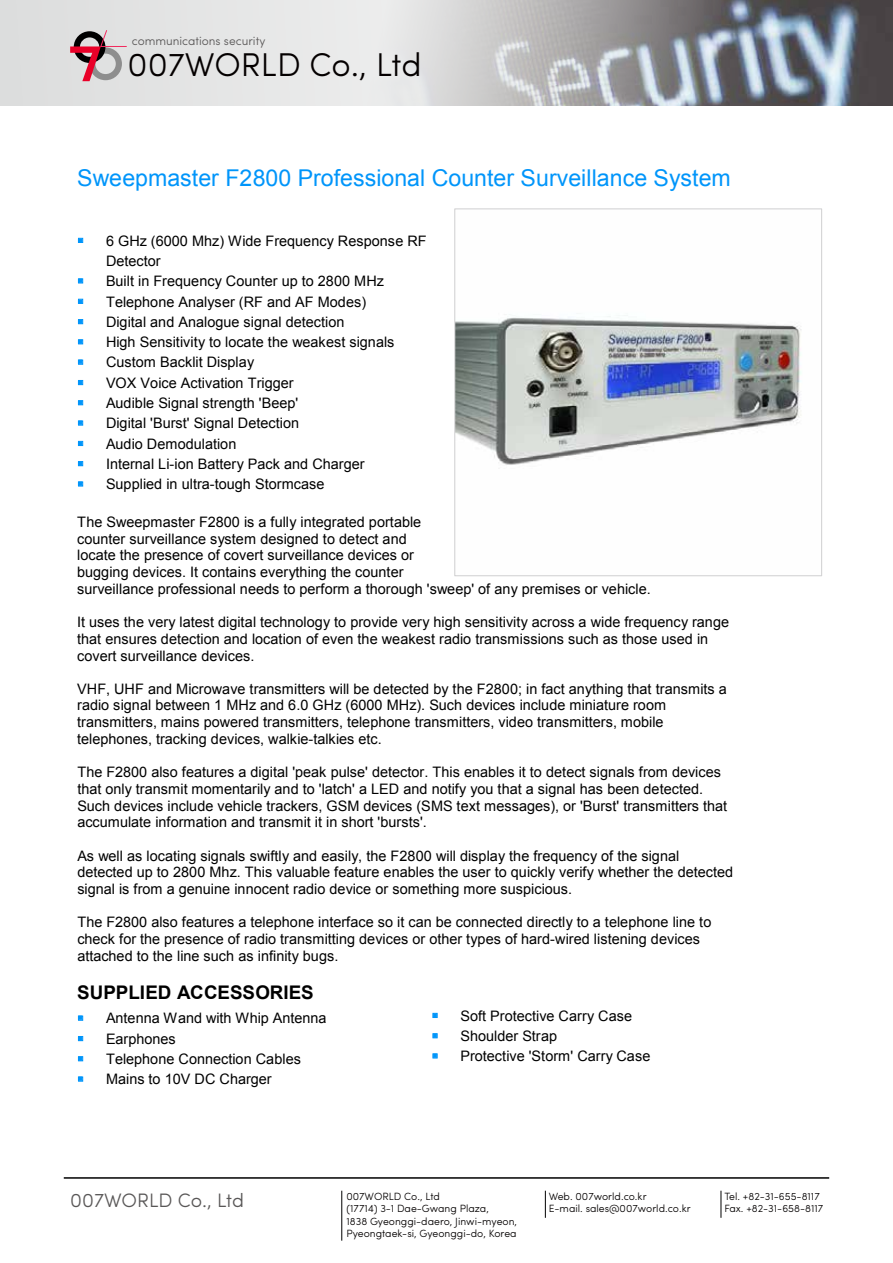
<style>
.page{position:relative;width:893px;height:1263px;background:#fff}
.page>*{position:absolute;margin:0;border:0;box-sizing:border-box;transform-origin:0 0}
.t1{font:300 33px "Sofia Pro";color:#040000}
.t2{font:23.1px "Arial";color:#0095fa}
.t3{font:300 19.5px "Sofia Pro";color:#595757}
.t4{font:700 18.75px "Arial";color:#000}
.t5{font:14.4px/16.6px "Arial";color:#000}
.t6{font:300 12px "Sofia Pro";color:#595757}
.t7{font:11.7px/13.4px "Arial";letter-spacing:-.005em;color:#000}
.t8{font:300 10.5px/12.6px "Sofia Pro";color:#040000}
.s1{color:#0095fa}
</style>
<div class="page">
<svg style="left:0;top:0;width:893px;height:106px;background:#bbbdbf"></svg>
<svg style="left:70px;top:30px;width:57px;height:51px;background:#b9989e"></svg>
<svg style="left:545px;top:1191px;width:1px;height:27px"></svg>
<svg style="left:721px;top:1191px;width:1px;height:27px"></svg>
<hr style="left:341px;top:1191px;width:1px;height:50px;background:#000">
<hr style="left:64px;top:1177px;width:765px;height:2px;background:#000">
<svg style="left:78px;top:238px;width:5px;height:5px"></svg>
<svg style="left:78px;top:279px;width:5px;height:4px"></svg>
<svg style="left:78px;top:299px;width:5px;height:5px"></svg>
<svg style="left:78px;top:319px;width:5px;height:5px"></svg>
<svg style="left:78px;top:340px;width:5px;height:4px"></svg>
<svg style="left:78px;top:360px;width:5px;height:4px"></svg>
<svg style="left:78px;top:380px;width:5px;height:5px"></svg>
<svg style="left:78px;top:400px;width:5px;height:5px"></svg>
<svg style="left:78px;top:421px;width:5px;height:4px"></svg>
<svg style="left:78px;top:441px;width:5px;height:5px"></svg>
<svg style="left:78px;top:461px;width:5px;height:5px"></svg>
<svg style="left:78px;top:482px;width:5px;height:4px"></svg>
<svg style="left:78px;top:1016px;width:5px;height:4px"></svg>
<svg style="left:78px;top:1036px;width:5px;height:5px"></svg>
<svg style="left:78px;top:1056px;width:5px;height:5px"></svg>
<svg style="left:78px;top:1077px;width:5px;height:4px"></svg>
<svg style="left:433px;top:1013px;width:4px;height:5px"></svg>
<svg style="left:433px;top:1033px;width:4px;height:5px"></svg>
<svg style="left:433px;top:1054px;width:4px;height:4px"></svg>
<img style="left:456px;top:315px;width:346px;height:150px">
<div style="left:454px;top:208px;width:368px;height:368px;border:1px solid #d3d3d4"></div>
<p class="t6" style="left:132px;top:32px;width:135px">communications security</p>
<h1 class="t1" style="left:128px;top:40px;width:296px">007WORLD Co., Ltd</h1>
<h2 class="t2" style="left:77px;top:163px;width:655px">Sweepmaster F2800 Professional Counter Surveillance System</h2>
<p class="t5" style="left:106px;top:230px;width:322px;line-height:20.4px;text-indent:-29px"><span class="s1">▪</span> 6 GHz (6000 Mhz) Wide Frequency Response RF<br>Detector</p>
<p class="t5" style="left:77px;top:273px;width:308px"><span class="s1">▪</span> Built in Frequency Counter up to 2800 MHz</p>
<p class="t5" style="left:77px;top:293px;width:290px"><span class="s1">▪</span> Telephone Analyser (RF and AF Modes)</p>
<p class="t5" style="left:77px;top:314px;width:269px"><span class="s1">▪</span> Digital and Analogue signal detection</p>
<p class="t5" style="left:77px;top:334px;width:319px"><span class="s1">▪</span> High Sensitivity to locate the weakest signals</p>
<p class="t5" style="left:77px;top:354px;width:179px"><span class="s1">▪</span> Custom Backlit Display</p>
<p class="t5" style="left:77px;top:375px;width:218px"><span class="s1">▪</span> VOX Voice Activation Trigger</p>
<p class="t5" style="left:77px;top:395px;width:223px"><span class="s1">▪</span> Audible Signal strength 'Beep'</p>
<p class="t5" style="left:77px;top:415px;width:223px"><span class="s1">▪</span> Digital 'Burst' Signal Detection</p>
<p class="t5" style="left:77px;top:435px;width:161px"><span class="s1">▪</span> Audio Demodulation</p>
<p class="t5" style="left:77px;top:456px;width:289px"><span class="s1">▪</span> Internal Li-ion Battery Pack and Charger</p>
<p class="t5" style="left:77px;top:476px;width:249px"><span class="s1">▪</span> Supplied in ultra-tough Stormcase</p>
<p class="t5" style="left:77px;top:514px;width:575px">The Sweepmaster F2800 is a fully integrated portable<br>counter surveillance system designed to detect and<br>locate the presence of covert surveillance devices or<br>bugging devices. It contains everything the counter<br>surveillance professional needs to perform a thorough 'sweep' of any premises or vehicle.</p>
<p class="t5" style="left:77px;top:614px;width:653px">It uses the very latest digital technology to provide very high sensitivity across a wide frequency range that ensures detection and location of even the weakest radio transmissions such as those used in covert surveillance devices.</p>
<p class="t5" style="left:77px;top:681px;width:651px">VHF, UHF and Microwave transmitters will be detected by the F2800; in fact anything that transmits a radio signal between 1 MHz and 6.0 GHz (6000 MHz). Such devices include miniature room transmitters, mains powered transmitters, telephone transmitters, video transmitters, mobile telephones, tracking devices, walkie-talkies etc.</p>
<p class="t5" style="left:77px;top:764px;width:651px">The F2800 also features a digital 'peak pulse' detector. This enables it to detect signals from devices that only transmit momentarily and to 'latch' a LED and notify you that a signal has been detected.<br>Such devices include vehicle trackers, GSM devices (SMS text messages), or 'Burst' transmitters that accumulate information and transmit it in short 'bursts'.</p>
<p class="t5" style="left:77px;top:847px;width:657px">As well as locating signals swiftly and easily, the F2800 will display the frequency of the signal detected up to 2800 Mhz. This valuable feature enables the user to quickly verify whether the detected signal is from a genuine innocent radio device or something more suspicious.</p>
<p class="t5" style="left:77px;top:914px;width:636px">The F2800 also features a telephone interface so it can be connected directly to a telephone line to check for the presence of radio transmitting devices or other types of hard-wired listening devices attached to the line such as infinity bugs.</p>
<h3 class="t4" style="left:77px;top:980px;width:238px">SUPPLIED ACCESSORIES</h3>
<p class="t5" style="left:77px;top:1010px;width:251px"><span class="s1">▪</span> Antenna Wand with Whip Antenna</p>
<p class="t5" style="left:77px;top:1030px;width:100px"><span class="s1">▪</span> Earphones</p>
<p class="t5" style="left:77px;top:1051px;width:225px"><span class="s1">▪</span> Telephone Connection Cables</p>
<p class="t5" style="left:77px;top:1071px;width:196px"><span class="s1">▪</span> Mains to 10V DC Charger</p>
<p class="t5" style="left:432px;top:1007px;width:202px"><span class="s1">▪</span> Soft Protective Carry Case</p>
<p class="t5" style="left:432px;top:1028px;width:127px"><span class="s1">▪</span> Shoulder Strap</p>
<p class="t5" style="left:432px;top:1048px;width:220px"><span class="s1">▪</span> Protective 'Storm' Carry Case</p>
<p class="t7" style="left:75px;top:1184px;width:52px">Essex<br>IG10 1AP</p>
<h3 class="t3" style="left:70px;top:1186px;width:175px">007WORLD Co., Ltd</h3>
<p class="t8" style="left:346px;top:1189px;width:172px">007WORLD Co., Ltd<br>(17714) 3-1 Dae-Gwang Plaza,<br>1838 Gyeonggi-daero, Jinwi-myeon,<br>Pyeongtaek-si, Gyeonggi-do, Korea</p>
<p class="t8" style="left:549px;top:1189px;width:144px">Web. 007world.co.kr<br>E-mail. sales@007world.co.kr</p>
<p class="t8" style="left:724px;top:1189px;width:100px">Tel. +82-31-655-8117<br>Fax. +82-31-658-8117</p>
</div>
